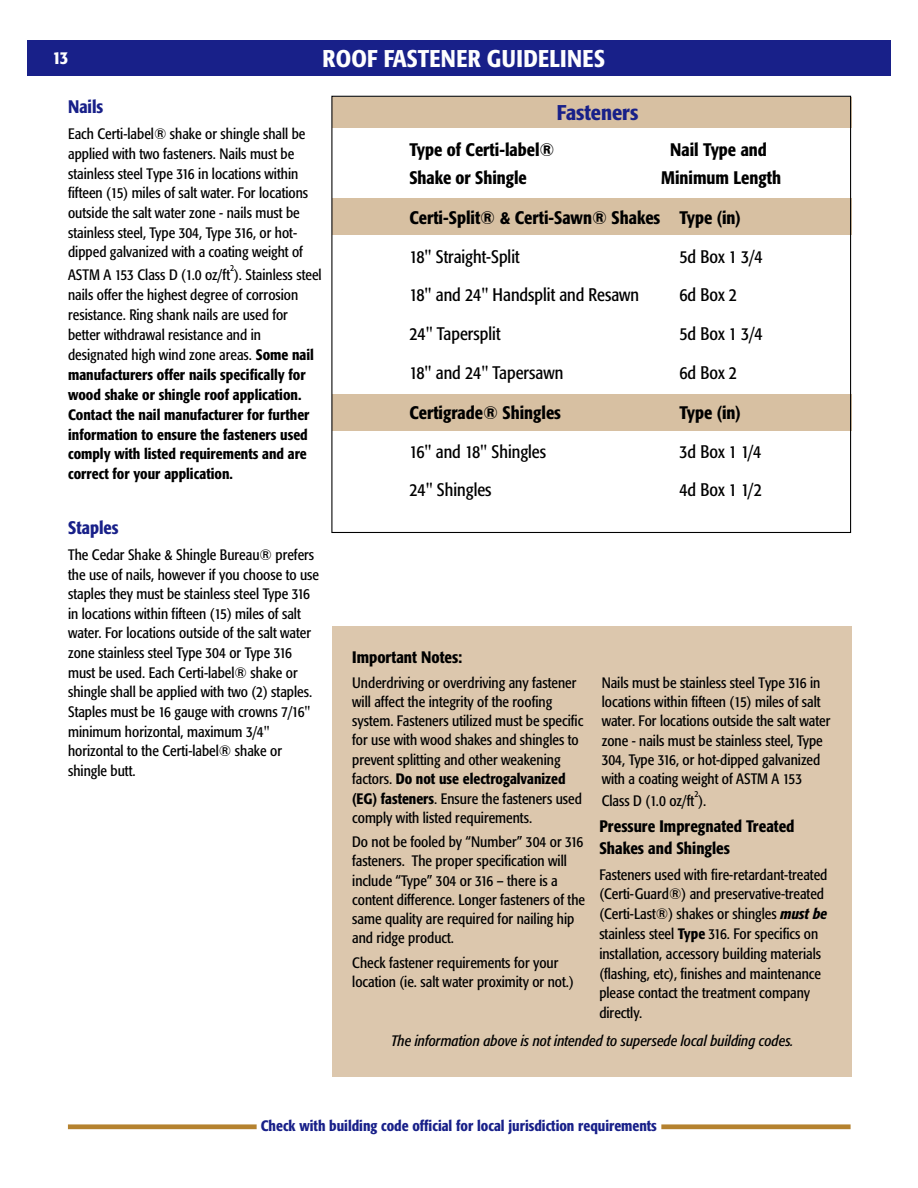
<style>
.page{position:relative;width:918px;height:1188px;background:#fff}
.page>*{position:absolute;margin:0;border:0;box-sizing:border-box;transform-origin:0 0}
.t1{font:500 condensed 24px "Formata";letter-spacing:.02em;color:#fefefe}
.t2{font:500 condensed 21.15px "Formata";color:#182089;scale:1.05 1}
.t3{font:condensed 18px "Formata";color:#000}
.t4{font:500 condensed 18px/39.6px "Formata";color:#000}
.t5{font:500 condensed 18px "Formata";color:#182089}
.t6{font:500 condensed 18px "Formata";color:#fefefe}
.t7{font:500 condensed 16.5px/22px "Formata";color:#000}
.t8{font:condensed 15px/19.6px "Formata";color:#000}
.t9{font:500 condensed 15px/20px "Formata";color:#000}
.t10{font:italic condensed 15px "Formata";color:#000}
.t11{font:500 condensed 15px "Formata";color:#182089}
.t12{font:condensed 9px "Formata";color:#000}
.s1{font-weight:400}
.s2{font-weight:500}
.s3{font-weight:500;font-style:italic}
</style>
<div class="page">
<div style="left:27px;top:40px;width:864px;height:36px;background:#182089"></div>
<div style="left:332px;top:198px;width:519px;height:36px;background:#d7c0a2"></div>
<div style="left:332px;top:97px;width:519px;height:30px;background:#d7c0a2"></div>
<div style="left:332px;top:395px;width:519px;height:36px;background:#d7c0a2"></div>
<div style="left:332px;top:626px;width:519px;height:450px;background:#dcc7ad"></div>
<svg style="left:68px;top:1124px;width:783px;height:5px"></svg>
<p class="t6" style="left:52px;top:51px;width:17px">13</p>
<p class="t5" style="left:68px;top:100px;width:37px">Nails</p>
<h1 class="t1" style="left:322px;top:49px;width:284px">ROOF FASTENER GUIDELINES</h1>
<h2 class="t2" style="left:557px;top:104px;width:79px">Fasteners</h2>
<p class="t8" style="left:68px;top:126px;width:242px">Each Certi-label® shake or shingle shall be applied with two fasteners. Nails must be stainless steel Type 316 in locations within fifteen (15) miles of salt water. For locations outside the salt water zone - nails must be stainless steel, Type 304, Type 316, or hot&shy;dipped galvanized with a coating weight of</p>
<p class="t12" style="left:230px;top:264px;width:6px">2</p>
<p class="t9" style="left:68px;top:266px;width:255px"><span class="s1">ASTM A 153 Class D (1.0 oz/ft ). Stainless steel nails offer the highest degree of corrosion resistance. Ring shank nails are used for better withdrawal resistance and in designated high wind zone areas.</span> Some nail manufacturers offer nails specifically for wood shake or shingle roof application.<br>Contact the nail manufacturer for further information to ensure the fasteners used comply with listed requirements and are correct for your application.</p>
<p class="t5" style="left:68px;top:520px;width:52px">Staples</p>
<p class="t8" style="left:68px;top:546px;width:248px">The Cedar Shake &amp; Shingle Bureau prefers</p>
<p class="t8" style="left:68px;top:546px;width:252px;text-indent:191px">®<br>the use of nails, however if you choose to use staples they must be stainless steel Type 316 in locations within fifteen (15) miles of salt water. For locations outside of the salt water zone stainless steel Type 304 or Type 316 must be used. Each Certi-label shake or</p>
<p class="t8" style="left:68px;top:664px;width:246px;text-indent:166px">®<br>shingle shall be applied with two (2) staples.<br>Staples must be 16 gauge with crowns 7/16" minimum horizontal, maximum 3/4" horizontal to the Certi-label® shake or shingle butt.</p>
<p class="t4" style="left:409px;top:132px;width:147px">Type of Certi-label®</p>
<p class="t4" style="left:670px;top:132px;width:98px">Nail Type and</p>
<p class="t4" style="left:409px;top:160px;width:119px">Shake or Shingle</p>
<p class="t4" style="left:409px;top:160px;width:373px;text-indent:252px">Minimum Length<br>Certi-Split® &amp; Certi-Sawn® Shakes Type (in)</p>
<p class="t3" style="left:409px;top:249px;width:112px">18" Straight-Split</p>
<p class="t3" style="left:679px;top:249px;width:85px">5d Box 1 3/4</p>
<p class="t3" style="left:409px;top:288px;width:231px">18" and 24" Handsplit and Resawn</p>
<p class="t3" style="left:679px;top:288px;width:59px">6d Box 2</p>
<p class="t3" style="left:409px;top:327px;width:93px">24" Tapersplit</p>
<p class="t3" style="left:679px;top:327px;width:85px">5d Box 1 3/4</p>
<p class="t3" style="left:409px;top:366px;width:155px">18" and 24" Tapersawn</p>
<p class="t3" style="left:679px;top:366px;width:59px">6d Box 2</p>
<p class="t4" style="left:409px;top:394px;width:153px">Certigrade® Shingles</p>
<p class="t4" style="left:679px;top:394px;width:63px">Type (in)</p>
<p class="t3" style="left:409px;top:444px;width:138px">16" and 18" Shingles</p>
<p class="t3" style="left:679px;top:444px;width:83px">3d Box 1 1/4</p>
<p class="t3" style="left:409px;top:483px;width:84px">24" Shingles</p>
<p class="t3" style="left:679px;top:483px;width:84px">4d Box 1 1/2</p>
<p class="t7" style="left:352px;top:648px;width:112px">Important Notes:</p>
<p class="t8" style="left:352px;top:674px;width:233px">Underdriving or overdriving any fastener will affect the integrity of the roofing system. Fasteners utilized must be specific for use with wood shakes and shingles to prevent splitting and other weakening factors. <span class="s2">Do not use electrogalvanized (EG) fasteners</span>. Ensure the fasteners used comply with listed requirements.</p>
<p class="t8" style="left:352px;top:834px;width:234px;line-height:19.2px">Do not be fooled by “Number” 304 or 316 fasteners. The proper specification will include “Type” 304 or 316 – there is a content difference. Longer fasteners of the same quality are required for nailing hip and ridge product.</p>
<p class="t8" style="left:602px;top:674px;width:220px">Nails must be stainless steel ype 316 in</p>
<p class="t8" style="left:602px;top:674px;width:230px;line-height:19.2px;text-indent:157px">T<br>locations within fifteen (15) miles of salt water. For locations outside the salt water zone - nails must be stainless steel Type</p>
<p class="t8" style="left:602px;top:732px;width:220px;line-height:19.2px;text-indent:189px">,<br>304 Type 316, or hot-dipped galvanized</p>
<p class="t8" style="left:602px;top:751px;width:202px;line-height:19.2px;text-indent:20px">,<br>with a coating weight of ASTM A 153</p>
<p class="t8" style="left:602px;top:793px;width:106px">Class D (1.0 oz/ ).</p>
<p class="t12" style="left:694px;top:791px;width:6px">2</p>
<p class="t8" style="left:687px;top:793px;width:9px">ft</p>
<p class="t7" style="left:599px;top:817px;width:197px">Pressure Impregnated Treated<br>Shakes and Shingles</p>
<p class="t8" style="left:599px;top:866px;width:230px">Fasteners used with fire-retardant-treated (Certi-Guard®) and preservative-treated (Certi-Last®) shakes or shingles <span class="s3">must be </span>stainless steel <span class="s2">Type</span> 316. For specifics on installation, accessory building materials (flashing, etc), finishes and maintenance please contact the treatment company directly.</p>
<p class="t10" style="left:391px;top:1035px;width:404px">The information above is not intended to supersede local building codes.</p>
<p class="t8" style="left:352px;top:954px;width:223px;line-height:19.2px">Check fastener requirements for your location (ie. salt water proximity or not.)</p>
<p class="t11" style="left:261px;top:1120px;width:398px">Check with building code official for local jurisdiction requirements</p>
</div>
